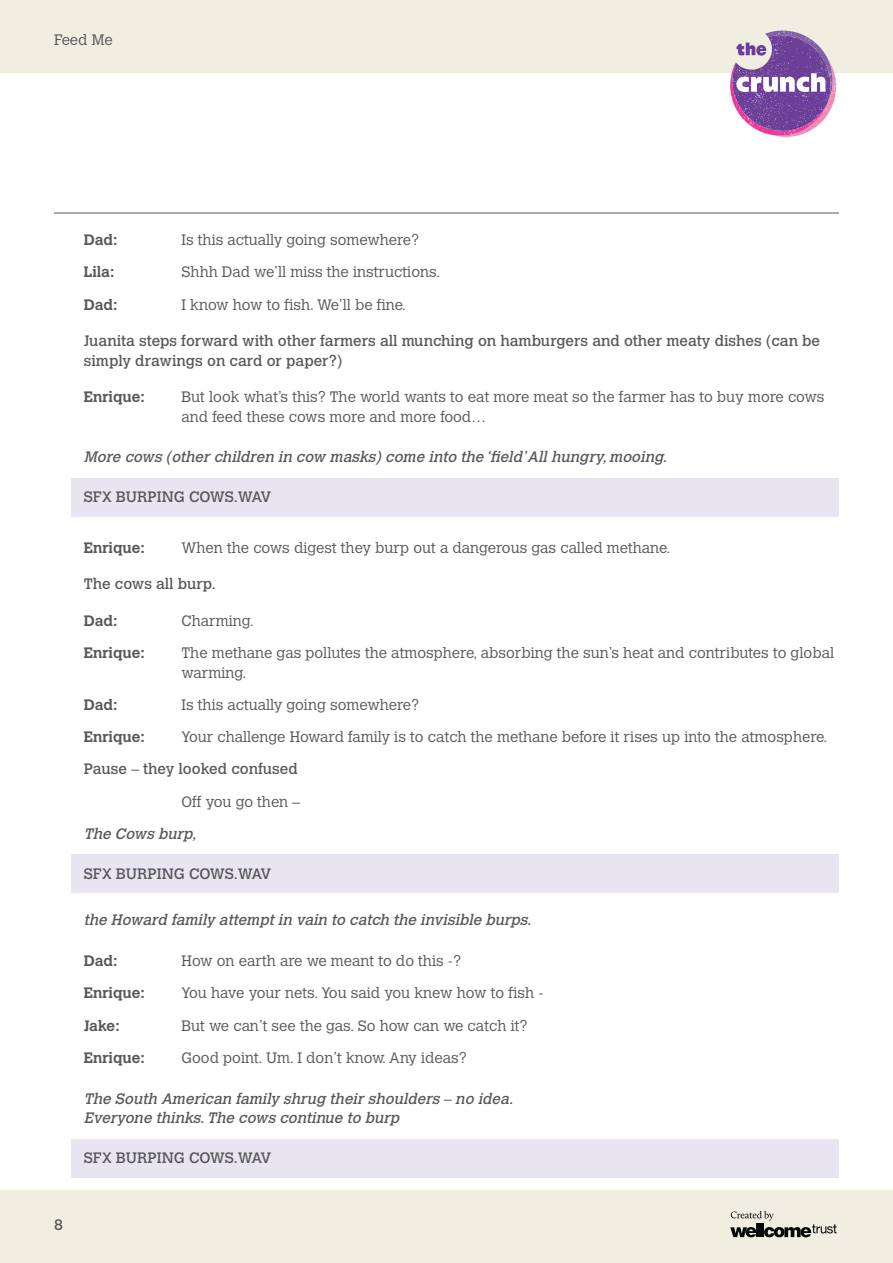
<style>
.page{position:relative;width:893px;height:1263px;background:#fff}
.page>*{position:absolute;margin:0;border:0;box-sizing:border-box;transform-origin:0 0}
.t1{font:300 15px/19.5px "Calvert MT Std";color:#57585a}
.t2{font:italic 15px/19.5px "Calvert MT Std";color:#57585a}
.t3{font:15px/19.5px "Calvert MT Std";color:#57585a}
.t4{font:700 15px "Calvert MT Std";color:#57585a}
</style>
<div class="page">
<div style="left:0;top:1191px;width:893px;height:72px;background:#efeee1"></div>
<div style="left:0;top:0;width:893px;height:72px;background:#efeee1"></div>
<svg style="left:730px;top:1211px;width:107px;height:26px"></svg>
<svg style="left:730px;top:31px;width:106px;height:106px"></svg>
<hr style="left:54px;top:213px;width:785px;height:1px;background:#57585a">
<div style="left:71px;top:478px;width:768px;height:38px;background:#e9e4f1"></div>
<div style="left:71px;top:855px;width:768px;height:38px;background:#e9e4f1"></div>
<div style="left:71px;top:1139px;width:768px;height:38px;background:#e9e4f1"></div>
<p class="t1" style="left:54px;top:30px;width:60px">Feed Me</p>
<p class="t4" style="left:84px;top:230px;width:35px">Dad:</p>
<p class="t1" style="left:182px;top:230px;width:239px">Is this actually going somewhere?</p>
<p class="t4" style="left:84px;top:263px;width:32px">Lila:</p>
<p class="t1" style="left:182px;top:263px;width:260px">Shhh Dad we’ll miss the instructions.</p>
<p class="t4" style="left:84px;top:295px;width:35px">Dad:</p>
<p class="t1" style="left:182px;top:295px;width:226px">I know how to fish. We’ll be fine.</p>
<p class="t3" style="left:84px;top:331px;width:738px">Juanita steps forward with other farmers all munching on hamburgers and other meaty dishes (can be simply drawings on card or paper?)</p>
<p class="t4" style="left:84px;top:387px;width:63px">Enrique:</p>
<p class="t1" style="left:182px;top:387px;width:644px">But look what’s this? The world wants to eat more meat so the farmer has to buy more cows and feed these cows more and more food…</p>
<p class="t2" style="left:84px;top:447px;width:588px">More cows (otherchildren in cow masks)come into the ‘field’Allhungry,mooing.</p>
<p class="t3" style="left:84px;top:487px;width:189px">SFX BURPING COWS.WAV</p>
<p class="t4" style="left:84px;top:538px;width:63px">Enrique:</p>
<p class="t1" style="left:182px;top:538px;width:490px">When the cows digest they burp out a dangerous gas called methane.</p>
<p class="t3" style="left:84px;top:575px;width:134px">The cows all burp.</p>
<p class="t4" style="left:84px;top:611px;width:35px">Dad:</p>
<p class="t1" style="left:182px;top:611px;width:74px">Charming.</p>
<p class="t4" style="left:84px;top:643px;width:63px">Enrique:</p>
<p class="t1" style="left:182px;top:643px;width:654px">The methane gas pollutes the atmosphere, absorbing the sun’s heat and contributes to global warming.</p>
<p class="t4" style="left:84px;top:695px;width:35px">Dad:</p>
<p class="t1" style="left:182px;top:695px;width:239px">Is this actually going somewhere?</p>
<p class="t4" style="left:84px;top:727px;width:63px">Enrique:</p>
<p class="t1" style="left:182px;top:727px;width:647px">Your challenge Howard family is to catch the methane before it rises up into the atmosphere.</p>
<p class="t3" style="left:84px;top:760px;width:216px">Pause – they looked confused</p>
<p class="t1" style="left:182px;top:792px;width:120px">Off you go then –</p>
<p class="t2" style="left:84px;top:824px;width:118px">The Cows burp,</p>
<p class="t3" style="left:84px;top:864px;width:189px">SFX BURPING COWS.WAV</p>
<p class="t2" style="left:84px;top:910px;width:453px">the Howard family attemptin vain to catch the invisible burps.</p>
<p class="t4" style="left:84px;top:951px;width:35px">Dad:</p>
<p class="t1" style="left:182px;top:951px;width:281px">How on earth are we meant to do this -?</p>
<p class="t4" style="left:84px;top:983px;width:63px">Enrique:</p>
<p class="t1" style="left:182px;top:983px;width:363px">You have your nets. You said you knew how to fish -</p>
<p class="t4" style="left:84px;top:1016px;width:37px">Jake:</p>
<p class="t1" style="left:182px;top:1016px;width:347px">But we can’t see the gas. So how can we catch it?</p>
<p class="t4" style="left:84px;top:1048px;width:63px">Enrique:</p>
<p class="t1" style="left:182px;top:1048px;width:287px">Good point. Um. I don’t know. Any ideas?</p>
<p class="t2" style="left:84px;top:1089px;width:435px">The South American family shrug theirshoulders – no idea.<br>Everyone thinks.The cows continue to burp</p>
<p class="t3" style="left:84px;top:1148px;width:189px">SFX BURPING COWS.WAV</p>
<p class="t3" style="left:54px;top:1215px;width:10px">8</p>
</div>
